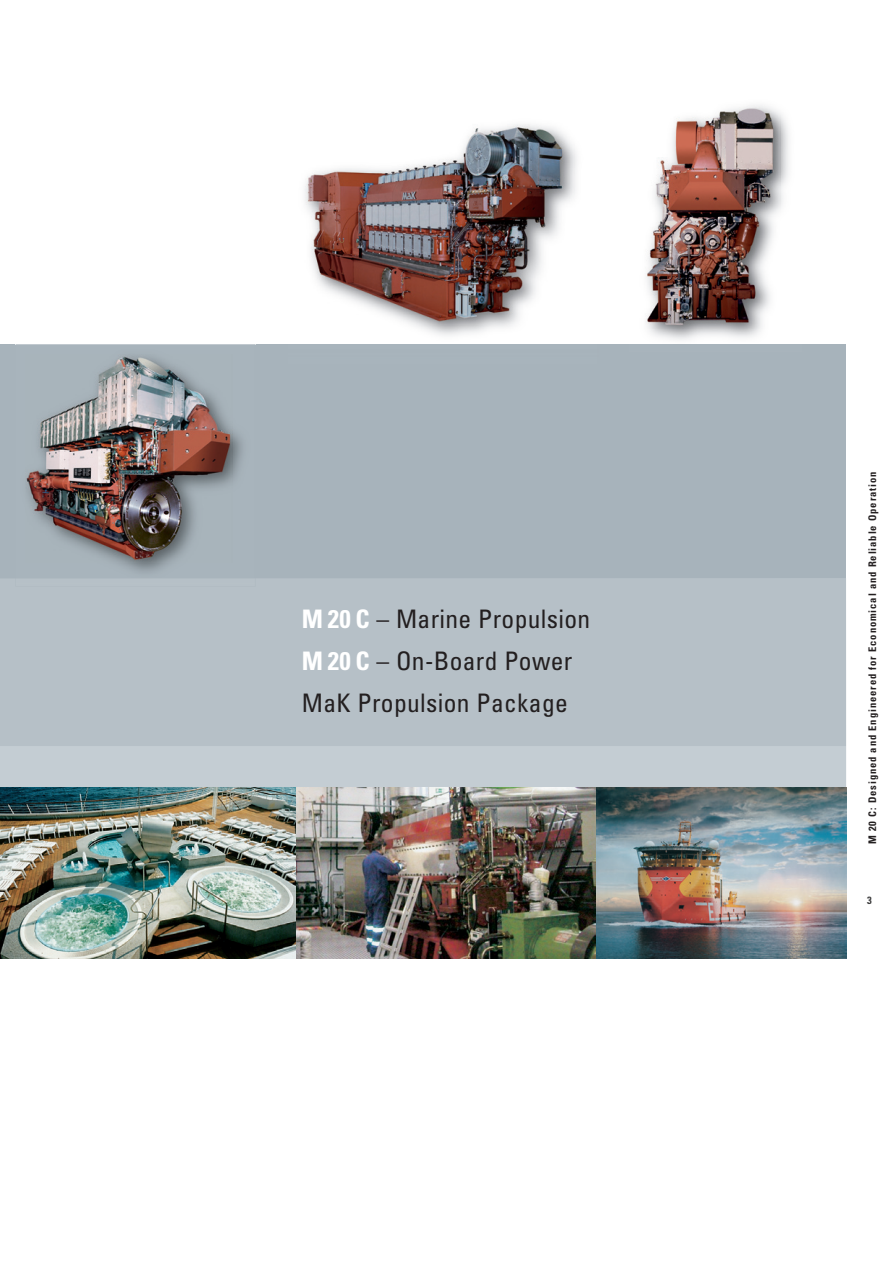
<style>
.page{position:relative;width:892px;height:1265px;background:#fff}
.page>*{position:absolute;margin:0;border:0;box-sizing:border-box;transform-origin:0 0}
.t1{font:condensed 25.5px/42px "Univers";letter-spacing:.015em;color:#231f20}
.t2{font:700 condensed 10.5px "Univers";letter-spacing:.09em;color:#231f20}
.t3{font:700 condensed 10.5px "Univers";color:#3e3e3f}
.s1{font-weight:700;color:#fff}
</style>
<div class="page">
<div style="left:0;top:344px;width:846px;height:402px;background:#a7b3bb"></div>
<div style="left:0;top:746px;width:846px;height:41px;background:#c4cdd3"></div>
<div style="left:0;top:578px;width:846px;height:168px;background:#b6c0c7"></div>
<img style="left:595px;top:787px;width:251px;height:171px">
<img style="left:0;top:787px;width:297px;height:171px">
<img style="left:297px;top:787px;width:298px;height:171px">
<img style="left:302px;top:121px;width:272px;height:203px">
<img style="left:16px;top:344px;width:240px;height:242px">
<img style="left:26px;top:354px;width:206px;height:209px">
<img style="left:648px;top:113px;width:141px;height:227px">
<img style="left:645px;top:105px;width:135px;height:223px">
<p class="t1" style="left:302px;top:600px;width:290px"><span class="s1">M 20 C</span> – Marine Propulsion<br><span class="s1">M 20 C</span> – On-Board Power<br>MaK Propulsion Package</p>
<p class="t2" style="left:868px;top:844px;width:374px;rotate:-90deg">M 20 C: Designed and Engineered for Economical and Reliable Operation</p>
<p class="t3" style="left:867px;top:896px;width:6px">3</p>
</div>
